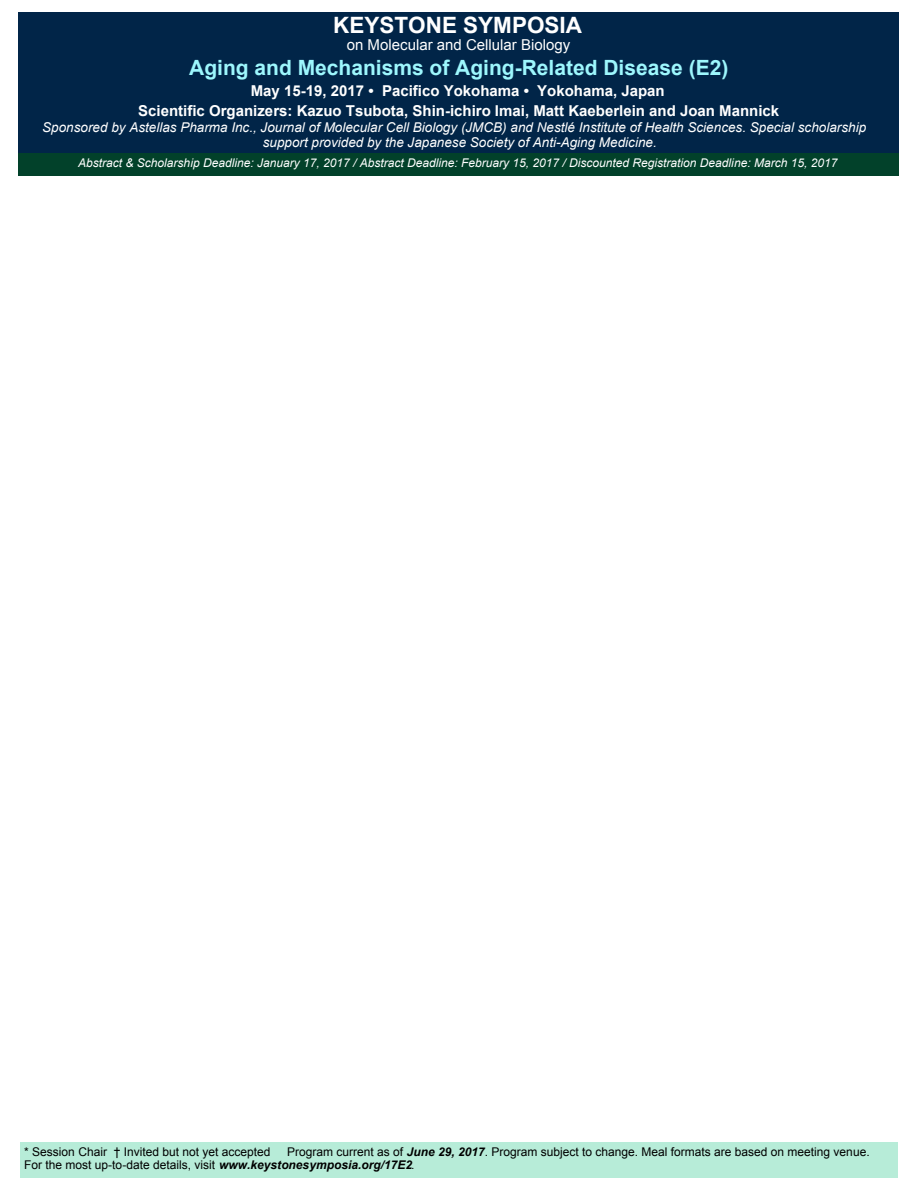
<style>
.page{position:relative;width:918px;height:1188px;background:#fff}
.page>*{position:absolute;margin:0;border:0;box-sizing:border-box;transform-origin:0 0}
.t1{font:700 22.5px "Arial";color:#fff}
.t2{font:700 21px "Arial";color:#9df7fd}
.t3{font:700 15px/19.5px "Arial";color:#fff;text-align:center}
.t4{font:15px "Arial";color:#fff}
.t5{font:italic 13.5px/15px "Arial";color:#fff}
.t6{font:12px/13.5px "Arial";color:#000}
.t7{font:italic 12px "Arial";color:#fff}
.s1{font-weight:700;font-style:italic}
</style>
<div class="page">
<div style="left:20px;top:1142px;width:877px;height:36px;background:#b7ecd8"></div>
<div style="left:18px;top:12px;width:881px;height:141px;background:#012548"></div>
<div style="left:18px;top:153px;width:881px;height:23px;background:#02412a"></div>
<h1 class="t1" style="left:333px;top:17px;width:250px">KEYSTONE SYMPOSIA</h1>
<p class="t4" style="left:347px;top:39px;width:225px">on Molecular and Cellular Biology</p>
<h2 class="t2" style="left:189px;top:60px;width:541px">Aging and Mechanisms of Aging-Related Disease (E2)</h2>
<p class="t3" style="left:138px;top:82px;width:642px">May 15-19, 2017 • Pacifico Yokohama • Yokohama, Japan<br>Scientific Organizers: Kazuo Tsubota, Shin-ichiro Imai, Matt Kaeberlein and Joan Mannick</p>
<p class="t5" style="left:263px;top:121px;width:605px;text-indent:-220px">Sponsored by Astellas Pharma Inc., Journal of Molecular Cell Biology (JMCB) and Nestlé Institute of Health Sciences. Special scholarship support provided by the Japanese Society of Anti-Aging Medicine.</p>
<p class="t7" style="left:78px;top:158px;width:761px">Abstract &amp; Scholarship Deadline: January 17, 2017 / Abstract Deadline: February 15, 2017 / Discounted Registration Deadline: March 15, 2017</p>
<p class="t6" style="left:24px;top:1146px;width:248px">* Session Chair † Invited but not yet accepted</p>
<p class="t6" style="left:24px;top:1146px;width:847px;text-indent:263px">Program current as of <span class="s1">June 29, 2017</span>. Program subject to change. Meal formats are based on meeting venue.<br>For the most up-to-date details, visit <span class="s1">www.keystonesymposia.org/17E2</span>.</p>
</div>
